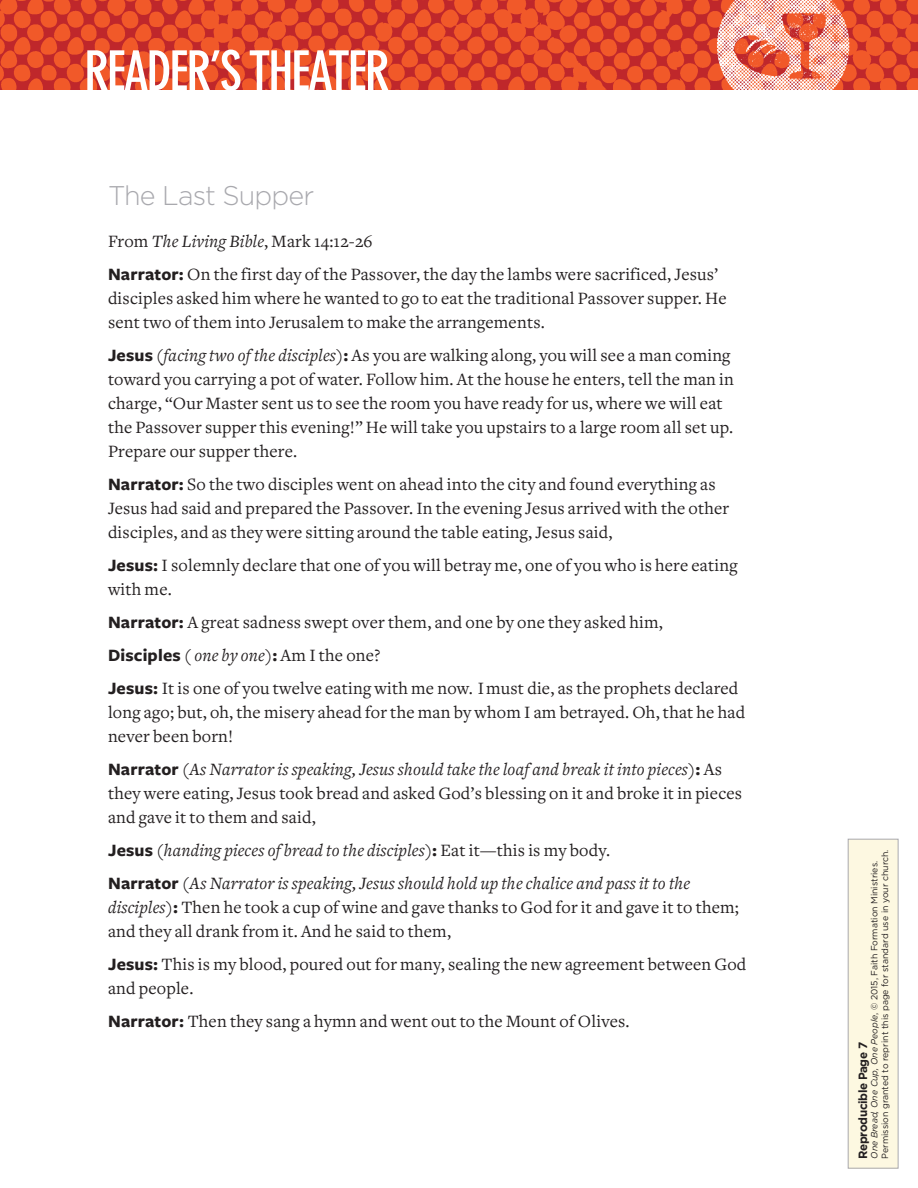
<style>
.page{position:relative;width:918px;height:1188px;background:#fff}
.page>*{position:absolute;margin:0;border:0;box-sizing:border-box;transform-origin:0 0}
.t1{font:700 condensed 54px "DIN Neuzeit Grotesk Std";letter-spacing:-.04em;color:#fff}
.t2{font:300 27px "Gotham";letter-spacing:-.03em;color:#a9a9ae}
.t3{font:18px/24px "Freight Text";letter-spacing:.01em;color:#231f20}
.t4{font:italic 18px/33px "Freight Text";letter-spacing:.01em;color:#231f20}
.t5{font:700 12px "Gotham";letter-spacing:-.03em;color:#231f20}
.t6{font:9px/10.5px "Gotham";color:#231f20}
.s1{font-style:italic}
.s2{font-family:"Freight Sans";font-weight:700}
.s3{font-family:"Freight Sans";font-weight:700;font-style:normal}
.s4{font-style:normal}
</style>
<div class="page">
<img style="left:0;top:0;width:918px;height:90px">
<div style="left:848px;top:839px;width:50px;height:329px;background:#fdf8e1"></div>
<div style="left:848px;top:839px;width:50px;height:330px;border:1px solid #a9a9ae"></div>
<img style="left:715px;top:0;width:138px;height:90px">
<h1 class="t1" style="left:84px;top:40px;width:307px">READER’S TH EATER</h1>
<h2 class="t2" style="left:108px;top:179px;width:208px">The Last Supper</h2>
<p class="t3" style="left:108px;top:225px;width:612px;line-height:33px">From <span class="s1">The Living Bible</span>, Mark 14:12-26<br><span class="s2">Narrator:</span> On the first day of the Passover, the day the lambs were sacrificed, Jesus’</p>
<p class="t3" style="left:108px;top:287px;width:620px">disciples asked him where he wanted to go to eat the traditional Passover supper. He sent two of them into Jerusalem to make the arrangements.</p>
<p class="t3" style="left:108px;top:344px;width:628px"><span class="s2">Jesus</span> <span class="s1">(facing two of the disciples)</span><span class="s2">:</span> As you are walking along, you will see a man coming toward you carrying a pot of water. Follow him. At the house he enters, tell the man in charge, “Our Master sent us to see the room you have ready for us, where we will eat the Passover supper this evening!” He will take you upstairs to a large room all set up.<br>Prepare our supper there.</p>
<p class="t3" style="left:108px;top:473px;width:623px"><span class="s2">Narrator:</span> So the two disciples went on ahead into the city and found everything as<br>Jesus had said and prepared the Passover. In the evening Jesus arrived with the other disciples, and as they were sitting around the table eating, Jesus said,</p>
<p class="t3" style="left:108px;top:554px;width:631px"><span class="s2">Jesus:</span> I solemnly declare that one of you will betray me, one of you who is here eating with me.</p>
<p class="t3" style="left:108px;top:606px;width:632px;line-height:33px"><span class="s2">Narrator:</span> A great sadness swept over them, and one by one they asked him,<br><span class="s2">Disciples</span> ( <span class="s1">one by one</span>)<span class="s2">:</span> Am I the one?<br><span class="s2">Jesus:</span> It is one of you twelve eating with me now. Imust die, as the prophets declared</p>
<p class="t3" style="left:108px;top:701px;width:639px">long ago; but, oh, the misery ahead for the man by whom I am betrayed. Oh, that he had never been born!</p>
<p class="t3" style="left:108px;top:758px;width:636px"><span class="s2">Narrator</span> (<span class="s1">As Narrator is speaking, Jesus should take the loaf and break it into pieces</span>)<span class="s2">:</span> As they were eating, Jesus took bread and asked God’s blessing on it and broke it in pieces and gave it to them and said,</p>
<p class="t4" style="left:108px;top:834px;width:584px"><span class="s3">Jesus</span> <span class="s4">(</span>handing pieces of bread to the disciples<span class="s4">)</span><span class="s3">:</span> <span class="s4">Eat it—this is my body.<br></span><span class="s3">Narrator</span> <span class="s4">(</span>As Narrator is speaking, Jesus should hold up the chalice and pass it to the</p>
<p class="t3" style="left:108px;top:896px;width:632px"><span class="s1">disciples</span>)<span class="s2">:</span> Then he took a cup of wine and gave thanks to God for it and gave it to them; and they all drank from it. And he said to them,</p>
<p class="t3" style="left:108px;top:953px;width:640px"><span class="s2">Jesus:</span> This is my blood, poured out for many, sealing the new agreement between God and people.</p>
<p class="t3" style="left:108px;top:1010px;width:523px"><span class="s2">Narrator:</span> Then they sang a hymn and went out to the Mount of Olives.</p>
<p class="t6" style="left:869px;top:1159px;width:311px;rotate:-90deg"><span class="s1">One Bread, One Cup, One People</span>, © 2015, Faith Formation Ministries.<br>Permission granted to reprint this page for standard use in your church.</p>
<p class="t5" style="left:855px;top:1159px;width:118px;rotate:-90deg">Reproducible Page 7</p>
</div>
